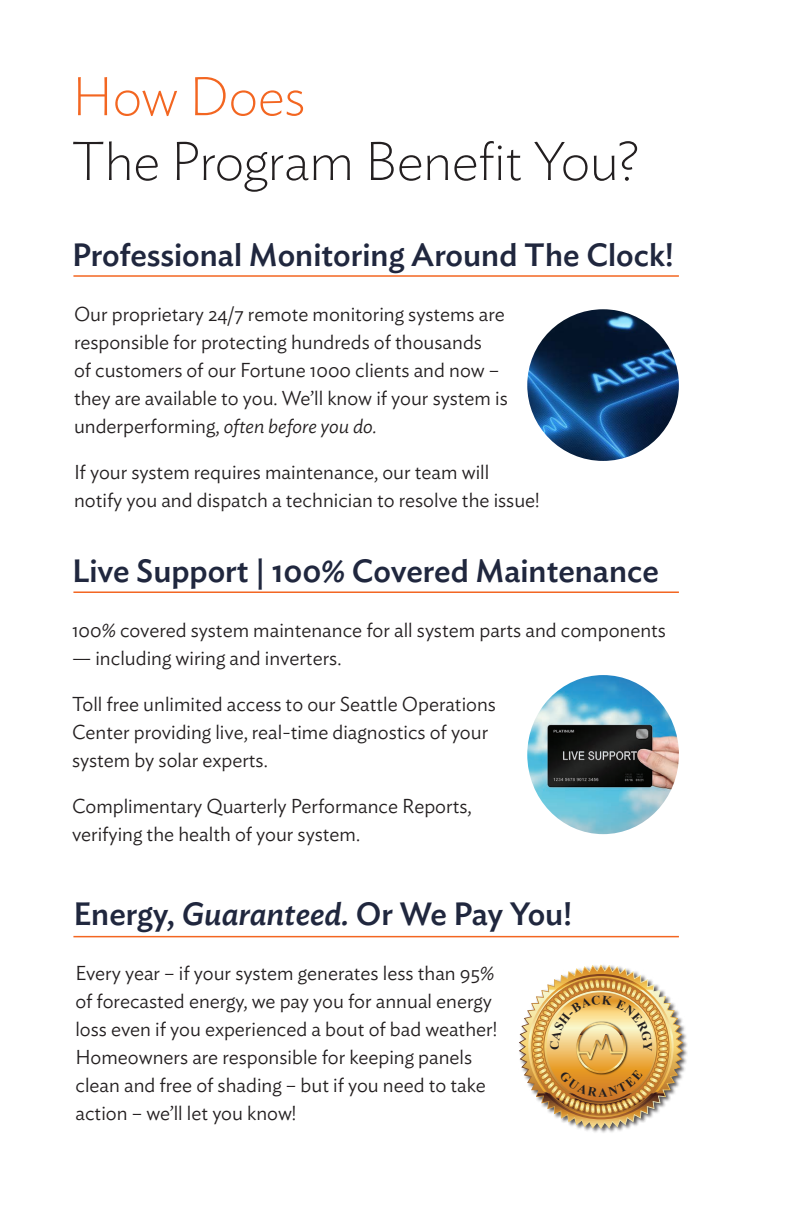
<style>
.page{position:relative;width:792px;height:1224px;background:#fff}
.page>*{position:absolute;margin:0;border:0;box-sizing:border-box;transform-origin:0 0}
.t1{font:200 54px/64.8px "Ideal Sans";letter-spacing:-.01em;color:#231f20}
.t2{font:500 32px "Ideal Sans";color:#20273e}
.t3{font:300 20px/28px "Ideal Sans";color:#231f20}
.s1{color:#f36621}
.s2{font-style:italic}
</style>
<div class="page">
<hr style="left:73px;top:275px;width:606px;height:2px;background:#f36621">
<hr style="left:73px;top:591px;width:606px;height:2px;background:#f36621">
<div style="left:518px;top:964px;width:170px;height:170px;background:#231f20;opacity:.75"></div>
<hr style="left:73px;top:936px;width:606px;height:1px;background:#f36621">
<img style="left:527px;top:675px;width:152px;height:159px">
<img style="left:527px;top:309px;width:152px;height:152px;border-radius:76px">
<img style="left:519px;top:964px;width:164px;height:165px">
<p class="t1" style="left:72px;top:59px;width:568px"><span class="s1">How Does<br></span>The Program Benefit You?</p>
<h2 class="t2" style="left:72px;top:230px;width:603px">Professional Monitoring Around The Clock!</h2>
<p class="t3" style="left:74px;top:298px;width:435px">Our proprietary 24/7 remote monitoring systems are responsible for protecting hundreds of thousands<br>of customers of our Fortune 1000 clients and now – they are available to you. We’ll know if your system is underperforming, <span class="s2">often before you do.</span></p>
<p class="t3" style="left:74px;top:456px;width:467px">If your system requires maintenance, our team will notify you and dispatch a technician to resolve the issue!</p>
<h2 class="t2" style="left:72px;top:546px;width:588px">Live Support | 100% Covered Maintenance</h2>
<p class="t3" style="left:72px;top:614px;width:596px">100% covered system maintenance for all system parts and components</p>
<p class="t3" style="left:72px;top:642px;width:271px">— including wiring and inverters.</p>
<p class="t3" style="left:72px;top:688px;width:426px">Toll free unlimited access to our Seattle Operations<br>Center providing live, real-time diagnostics of your system by solar experts.</p>
<p class="t3" style="left:72px;top:790px;width:401px">Complimentary Quarterly Performance Reports, verifying the health of your system.</p>
<h2 class="t2" style="left:73px;top:890px;width:500px">Energy, <span class="s2">Guaranteed.</span> Or We Pay You!</h2>
<p class="t3" style="left:75px;top:958px;width:423px">Every year – if your system generates less than 95% of forecasted energy, we pay you for annual energy loss even if you experienced a bout of bad weather!<br>Homeowners are responsible for keeping panels clean and free of shading – but if you need to take action – we’ll let you know!</p>
</div>
